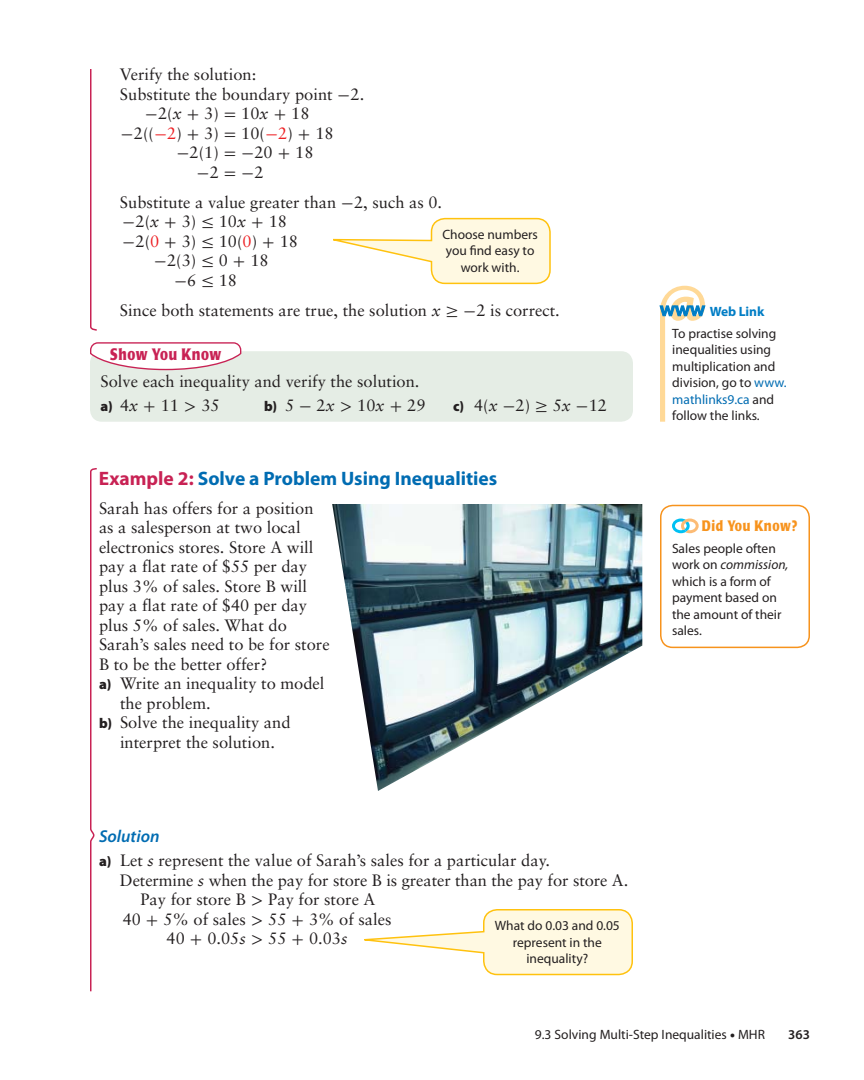
<style>
.page{position:relative;width:864px;height:1080px;background:#fff}
.page>*{position:absolute;margin:0;border:0;box-sizing:border-box;transform-origin:0 0}
.t1{font:700 19.5px "Myriad Pro";color:#006cb2}
.t2{font:italic 600 17.25px "Myriad Pro";color:#006cb2}
.t3{font:16.5px/24px "Sabon";color:#231f20}
.t4{font:16.5px "Uni Math";color:#231f20}
.t5{font:700 16.35px "Poppl Laudatio";letter-spacing:.04em;color:#c82254;scale:.8 1}
.t6{font:700 15px "Poppl Laudatio";letter-spacing:.05em;color:#f7931d;scale:.8 1}
.t7{font:13.5px/16.5px "Myriad Pro";color:#231f20}
.t8{font:700 13.5px "Myriad Pro";letter-spacing:-.01em;color:#007dc5}
.t9{font:600 13.5px "Myriad Pro";color:#231f20}
.s1{font-family:"Uni Math"}
.s2{font-style:italic}
.s3{font-family:"Uni Math";color:#ed2024}
.s4{color:#ed2024}
.s5{font-family:"Sabon"}
.s6{font-family:"Myriad Pro";font-weight:900;font-size:14.25px}
.s7{color:#c82254}
.s8{color:#006cb2}
.s9{font-weight:900}
</style>
<div class="page">
<div style="left:90px;top:351px;width:543px;height:71px;background:#e5ede5;border-radius:12px"></div>
<svg style="left:90px;top:342px;width:151px;height:28px"></svg>
<svg style="left:660px;top:286px;width:45px;height:136px"></svg>
<svg style="left:672px;top:519px;width:27px;height:14px"></svg>
<div style="left:660px;top:505px;width:150px;height:143px;border:2px solid #f7931d;border-radius:12px"></div>
<svg style="left:333px;top:217px;width:218px;height:68px"></svg>
<svg style="left:90px;top:69px;width:7px;height:262px"></svg>
<svg style="left:90px;top:468px;width:7px;height:524px"></svg>
<svg style="left:364px;top:909px;width:269px;height:67px"></svg>
<img style="left:332px;top:504px;width:310px;height:287px">
<p class="t3" style="left:120px;top:62px;width:138px">Verify the solution:</p>
<p class="t3" style="left:120px;top:82px;width:246px">Substitute the boundary point <span class="s1">-</span>2.</p>
<p class="t3" style="left:145px;top:101px;width:166px"><span class="s1">-</span>2(<span class="s2">x</span> <span class="s1">+</span> 3) <span class="s1">=</span> 10<span class="s2">x</span> <span class="s1">+</span> 18</p>
<p class="t3" style="left:121px;top:121px;width:215px"><span class="s1">-</span>2((<span class="s3">-</span><span class="s4">2</span>) <span class="s1">+</span> 3) <span class="s1">=</span> 10(<span class="s3">-</span><span class="s4">2</span>) <span class="s1">+</span> 18</p>
<p class="t3" style="left:176px;top:140px;width:139px"><span class="s1">-</span>2(1) <span class="s1">= -</span>20 <span class="s1">+</span> 18</p>
<p class="t4" style="left:197px;top:163px;width:69px">-<span class="s5">2</span> = -<span class="s5">2</span></p>
<p class="t3" style="left:120px;top:190px;width:324px">Substitute a value greater than <span class="s1">-</span>2, such as 0.</p>
<p class="t3" style="left:122px;top:209px;width:166px"><span class="s1">-</span>2(<span class="s2">x</span> <span class="s1">+</span> 3) <span class="s1">≤</span> 10<span class="s2">x</span> <span class="s1">+</span> 18</p>
<p class="t3" style="left:122px;top:229px;width:177px"><span class="s1">-</span>2(<span class="s4">0</span> <span class="s1">+</span> 3) <span class="s1">≤</span> 10(<span class="s4">0</span>) <span class="s1">+</span> 18</p>
<p class="t3" style="left:154px;top:248px;width:116px"><span class="s1">-</span>2(3) <span class="s1">≤</span> 0 <span class="s1">+</span> 18</p>
<p class="t3" style="left:174px;top:268px;width:65px"><span class="s1">-</span>6 <span class="s1">≤</span> 18</p>
<p class="t3" style="left:120px;top:298px;width:441px">Since both statements are true, the solution <span class="s2">x</span> <span class="s1">≥ -</span>2 is correct.</p>
<p class="t7" style="left:442px;top:226px;width:97px;text-align:center">Choose numbers you find easy to work with.</p>
<p class="t5" style="left:110px;top:345px;width:141px">Show You Know</p>
<p class="t3" style="left:100px;top:369px;width:321px">Solve each inequality and verify the solution. <span class="s6">a)</span> 4<span class="s2">x</span> <span class="s1">+</span> 11 <span class="s1">&gt;</span> 35</p>
<p class="t3" style="left:264px;top:393px;width:163px"><span class="s6">b)</span> 5 <span class="s1">-</span> 2<span class="s2">x</span> <span class="s1">&gt;</span> 10<span class="s2">x</span> <span class="s1">+</span> 29</p>
<p class="t3" style="left:453px;top:393px;width:156px"><span class="s6">c)</span> 4(<span class="s2">x</span> <span class="s1">-</span>2) <span class="s1">≥</span> 5<span class="s2">x</span> <span class="s1">-</span>12</p>
<p class="t1" style="left:99px;top:466px;width:400px"><span class="s7">Example 2:</span> Solve a Problem Using Inequalities</p>
<p class="t3" style="left:99px;top:496px;width:216px">Sarah has offers for a position</p>
<p class="t3" style="left:99px;top:515px;width:203px">as a salesperson at two local</p>
<p class="t3" style="left:99px;top:535px;width:216px">electronics stores. Store A will</p>
<p class="t3" style="left:99px;top:554px;width:210px">pay a flat rate of $55 per day</p>
<p class="t3" style="left:99px;top:574px;width:210px">plus 3% of sales. Store B will</p>
<p class="t3" style="left:99px;top:593px;width:210px">pay a flat rate of $40 per day</p>
<p class="t3" style="left:99px;top:613px;width:189px">plus 5% of sales. What do</p>
<p class="t3" style="left:99px;top:632px;width:232px">Sarah’s sales need to be for store</p>
<p class="t3" style="left:99px;top:652px;width:170px">B to be the better offer?</p>
<p class="t3" style="left:99px;top:671px;width:227px"><span class="s6">a)</span> Write an inequality to model</p>
<p class="t3" style="left:120px;top:691px;width:92px">the problem.</p>
<p class="t3" style="left:99px;top:710px;width:193px"><span class="s6">b)</span> Solve the inequality and</p>
<p class="t3" style="left:120px;top:730px;width:156px">interpret the solution.</p>
<p class="t2" style="left:99px;top:825px;width:62px">Solution</p>
<p class="t3" style="left:99px;top:848px;width:452px"><span class="s6">a)</span> Let <span class="s2">s</span> represent the value of Sarah’s sales for a particular day.</p>
<p class="t3" style="left:120px;top:868px;width:510px">Determine <span class="s2">s</span> when the pay for store B is greater than the pay for store A.</p>
<p class="t3" style="left:140px;top:887px;width:237px">Pay for store B <span class="s1">&gt;</span> Pay for store A</p>
<p class="t3" style="left:123px;top:907px;width:270px">40 <span class="s1">+</span> 5% of sales <span class="s1">&gt;</span> 55 <span class="s1">+</span> 3% of sales</p>
<p class="t3" style="left:167px;top:926px;width:182px">40 <span class="s1">+</span> 0.05<span class="s2">s</span> <span class="s1">&gt;</span> 55 <span class="s1">+</span> 0.03<span class="s2">s</span></p>
<p class="t7" style="left:495px;top:917px;width:127px;text-align:center">What do 0.03 and 0.05 represent in the inequality?</p>
<p class="t8" style="left:710px;top:303px;width:56px">Web Link</p>
<p class="t7" style="left:672px;top:325px;width:116px">To practise solving inequalities using multiplication and division, go to <span class="s8">www. mathlinks9.ca</span> and follow the links.</p>
<p class="t6" style="left:702px;top:517px;width:121px">Did You Know?</p>
<p class="t7" style="left:672px;top:540px;width:118px">Sales people often work on <span class="s2">commission, </span>which is a form of payment based on the amount of their sales.</p>
<p class="t7" style="left:535px;top:1026px;width:232px">9.3 Solving Multi-Step Inequalities <span class="s9">•</span> MHR</p>
<p class="t9" style="left:788px;top:1026px;width:23px">363</p>
</div>
